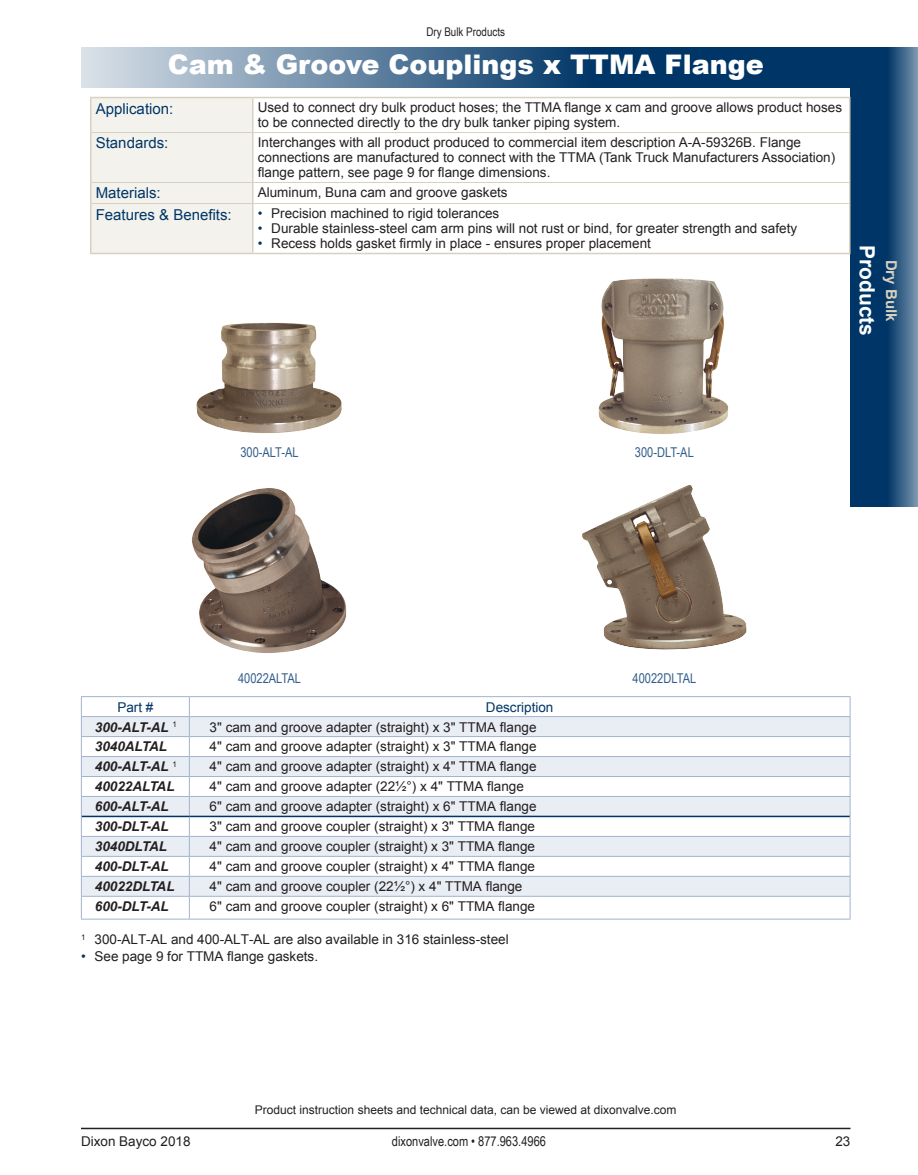
<style>
.page{position:relative;width:918px;height:1175px;background:#fff}
.page>*{position:absolute;margin:0;border:0;box-sizing:border-box;transform-origin:0 0}
.page_header_band_tex{font:900 27px "Arial";color:#fff}
.t1{font:700 21px "Arial";color:#fff}
.tech_table_side_head{font:15px "Arial";color:#003667}
.t2{font:700 15px "Arial";color:#d8d0c0}
.text_-_left{font:13.5px "Arial";color:#231f20}
.tech_table_info_text{font:13.5px/15px "Arial";color:#231f20}
.product_table_info_t{font:italic 700 13.5px "Arial";color:#231f20}
.graphic_caption{font:13.5px "Arial Narrow";color:#325e8b}
.t3{font:13.5px "Arial Narrow";color:#231f20}
.product_table_header{font:13.5px "Arial";color:#003667}
.page_footer_text{font:12px "Arial";color:#231f20}
.t4{font:12px "Arial Narrow";color:#231f20}
.s1{color:#003667}
</style>
<div class="page">
<svg style="left:81px;top:47px;width:769px;height:41px;background:#486f92"></svg>
<hr style="left:81px;top:1127px;width:769px;height:2px;background:#231f20">
<svg style="left:850px;top:47px;width:68px;height:459px;background:#1c4c77"></svg>
<div style="left:92px;top:98px;width:160px;height:155px;background:#f4f2ed"></div>
<hr style="left:253px;top:97px;width:597px;height:1px;background:#d8d0c0">
<hr style="left:849px;top:98px;width:1px;height:34px;background:#d8d0c0">
<hr style="left:849px;top:203px;width:1px;height:50px;background:#d8d0c0">
<hr style="left:253px;top:253px;width:597px;height:1px;background:#d8d0c0">
<hr style="left:90px;top:97px;width:163px;height:1px;background:#d8d0c0">
<hr style="left:90px;top:98px;width:2px;height:34px;background:#d8d0c0">
<hr style="left:252px;top:98px;width:2px;height:34px;background:#d8d0c0">
<hr style="left:90px;top:203px;width:2px;height:50px;background:#d8d0c0">
<hr style="left:252px;top:204px;width:2px;height:49px;background:#d8d0c0">
<hr style="left:90px;top:253px;width:163px;height:1px;background:#d8d0c0">
<hr style="left:92px;top:132px;width:161px;height:1px;background:#d8d0c0">
<hr style="left:253px;top:132px;width:596px;height:1px;background:#d8d0c0">
<hr style="left:92px;top:182px;width:161px;height:1px;background:#d8d0c0">
<hr style="left:253px;top:182px;width:596px;height:1px;background:#d8d0c0">
<hr style="left:92px;top:203px;width:161px;height:1px;background:#d8d0c0">
<hr style="left:253px;top:203px;width:596px;height:1px;background:#d8d0c0">
<hr style="left:90px;top:132px;width:2px;height:50px;background:#d8d0c0">
<hr style="left:252px;top:133px;width:2px;height:49px;background:#d8d0c0">
<hr style="left:849px;top:132px;width:1px;height:50px;background:#d8d0c0">
<hr style="left:90px;top:182px;width:2px;height:21px;background:#d8d0c0">
<hr style="left:252px;top:183px;width:2px;height:20px;background:#d8d0c0">
<svg style="left:849px;top:182px;width:1px;height:21px"></svg>
<hr style="left:189px;top:696px;width:661px;height:1px;background:#a3b3cd">
<hr style="left:81px;top:696px;width:108px;height:1px;background:#a3b3cd">
<svg style="left:81px;top:697px;width:770px;height:222px"></svg>
<hr style="left:82px;top:815px;width:107px;height:2px;background:#003667">
<hr style="left:189px;top:815px;width:661px;height:2px;background:#003667">
<img style="left:196px;top:322px;width:146px;height:111px">
<img style="left:598px;top:278px;width:131px;height:156px">
<img style="left:582px;top:485px;width:165px;height:165px">
<img style="left:192px;top:488px;width:155px;height:165px">
<p class="t4" style="left:426px;top:23px;width:80px">Dry Bulk Products</p>
<p class="page_header_band_tex" style="left:168px;top:45px;width:598px">Cam &amp; Groove Couplings x TTMA Flange</p>
<p class="tech_table_side_head" style="left:96px;top:98px;width:79px">Application:</p>
<p class="tech_table_info_text" style="left:258px;top:100px;width:586px">Used to connect dry bulk product hoses; the TTMA flange x cam and groove allows product hoses to be connected directly to the dry bulk tanker piping system.</p>
<p class="tech_table_side_head" style="left:96px;top:133px;width:74px">Standards:</p>
<p class="tech_table_info_text" style="left:258px;top:135px;width:545px">Interchanges with all product produced to commercial item description A-A-59326B. Flange</p>
<p class="tech_table_info_text" style="left:258px;top:150px;width:579px">connections are manufactured to connect with the TTMA (Tank Truck Manufacturers Association) flange pattern, see page 9 for flange dimensions.</p>
<p class="tech_table_side_head" style="left:96px;top:183px;width:67px">Materials:</p>
<p class="tech_table_info_text" style="left:258px;top:185px;width:251px">Aluminum, Buna cam and groove gaskets</p>
<p class="tech_table_side_head" style="left:96px;top:204px;width:137px">Features &amp; Benefits:</p>
<p class="text_-_left" style="left:258px;top:205px;width:243px"><span class="s1">•</span> Precision machined to rigid tolerances</p>
<p class="text_-_left" style="left:258px;top:220px;width:541px"><span class="s1">•</span> Durable stainless-steel cam arm pins will not rust or bind, for greater strength and safety</p>
<p class="text_-_left" style="left:258px;top:235px;width:395px"><span class="s1">•</span> Recess holds gasket firmly in place - ensures proper placement</p>
<h2 class="t1" style="left:881px;top:245px;width:93px;rotate:90deg">Products</h2>
<p class="t2" style="left:901px;top:259px;width:63px;rotate:90deg">Dry Bulk</p>
<p class="graphic_caption" style="left:240px;top:442px;width:60px">300-ALT-AL</p>
<p class="graphic_caption" style="left:635px;top:442px;width:60px">300-DLT-AL</p>
<p class="graphic_caption" style="left:238px;top:668px;width:65px">40022ALTAL</p>
<p class="graphic_caption" style="left:633px;top:668px;width:65px">40022DLTAL</p>
<p class="product_table_header" style="left:117px;top:698px;width:38px">Part #</p>
<p class="product_table_header" style="left:486px;top:698px;width:69px">Description</p>
<p class="product_table_info_t" style="left:95px;top:717px;width:83px">300-ALT-AL <sup>1</sup></p>
<p class="text_-_left" style="left:210px;top:718px;width:328px">3" cam and groove adapter (straight) x 3" TTMA flange</p>
<p class="product_table_info_t" style="left:95px;top:737px;width:74px">3040ALTAL</p>
<p class="text_-_left" style="left:210px;top:738px;width:328px">4" cam and groove adapter (straight) x 3" TTMA flange</p>
<p class="product_table_info_t" style="left:95px;top:757px;width:83px">400-ALT-AL <sup>1</sup></p>
<p class="text_-_left" style="left:210px;top:758px;width:328px">4" cam and groove adapter (straight) x 4" TTMA flange</p>
<p class="product_table_info_t" style="left:95px;top:777px;width:81px">40022ALTAL</p>
<p class="text_-_left" style="left:210px;top:777px;width:316px">4" cam and groove adapter (22½°) x 4" TTMA flange</p>
<p class="product_table_info_t" style="left:95px;top:797px;width:76px">600-ALT-AL</p>
<p class="text_-_left" style="left:210px;top:797px;width:328px">6" cam and groove adapter (straight) x 6" TTMA flange</p>
<p class="product_table_info_t" style="left:95px;top:817px;width:76px">300-DLT-AL</p>
<p class="text_-_left" style="left:210px;top:817px;width:327px">3" cam and groove coupler (straight) x 3" TTMA flange</p>
<p class="product_table_info_t" style="left:95px;top:837px;width:74px">3040DLTAL</p>
<p class="text_-_left" style="left:210px;top:837px;width:327px">4" cam and groove coupler (straight) x 3" TTMA flange</p>
<p class="product_table_info_t" style="left:95px;top:857px;width:76px">400-DLT-AL</p>
<p class="text_-_left" style="left:210px;top:857px;width:327px">4" cam and groove coupler (straight) x 4" TTMA flange</p>
<p class="product_table_info_t" style="left:95px;top:877px;width:81px">40022DLTAL</p>
<p class="text_-_left" style="left:210px;top:877px;width:314px">4" cam and groove coupler (22½°) x 4" TTMA flange</p>
<p class="product_table_info_t" style="left:95px;top:897px;width:76px">600-DLT-AL</p>
<p class="text_-_left" style="left:210px;top:897px;width:327px">6" cam and groove coupler (straight) x 6" TTMA flange</p>
<p class="text_-_left" style="left:81px;top:930px;width:429px"><sup>1</sup> 300-ALT-AL and 400-ALT-AL are also available in 316 stainless-steel</p>
<p class="text_-_left" style="left:81px;top:947px;width:239px"><span class="s1">•</span> See page 9 for TTMA flange gaskets.</p>
<p class="page_footer_text" style="left:255px;top:1101px;width:423px">Product instruction sheets and technical data, can be viewed at dixonvalve.com</p>
<p class="tech_table_info_text" style="left:81px;top:1133px;width:111px">Dixon Bayco 2018</p>
<p class="t3" style="left:392px;top:1131px;width:156px">dixonvalve.com • 877.963.4966</p>
<p class="tech_table_info_text" style="left:835px;top:1133px;width:17px">23</p>
</div>
